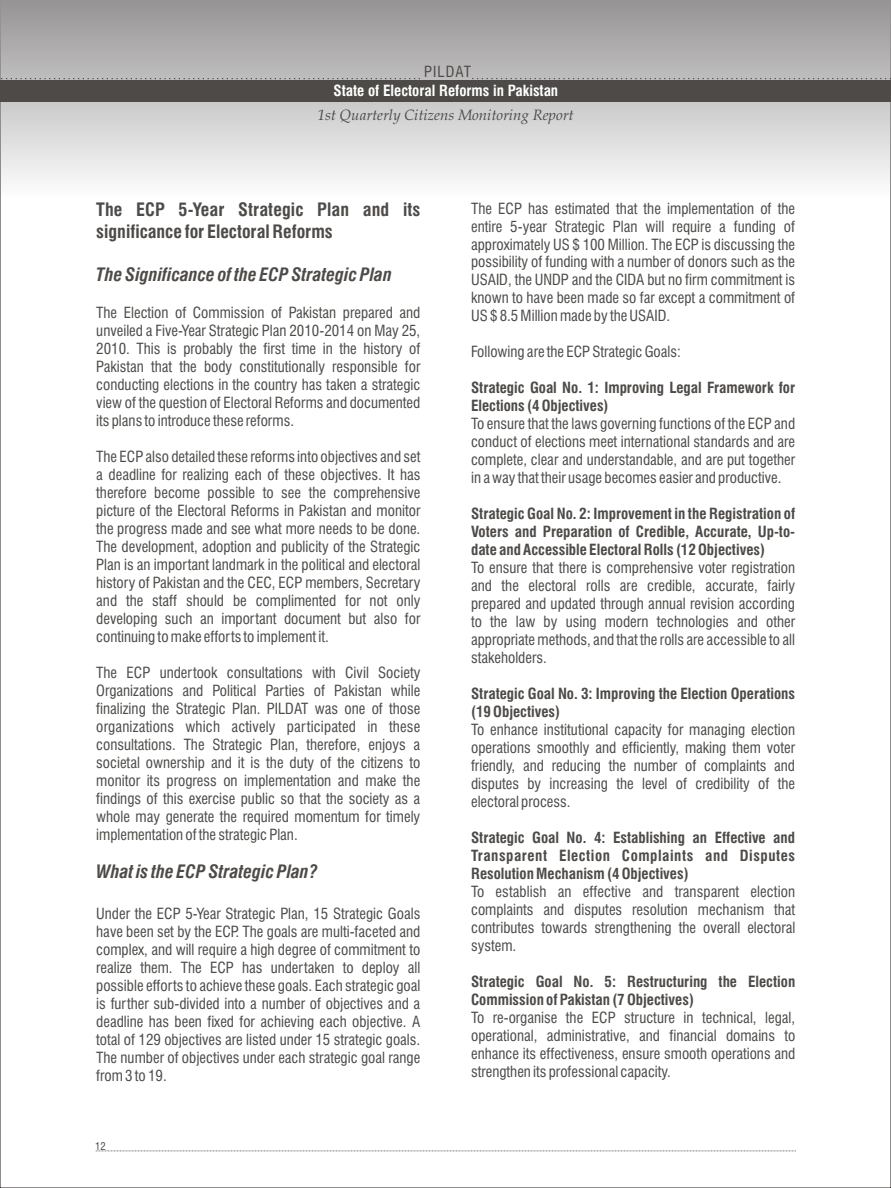
<style>
.page{position:relative;width:891px;height:1188px;background:#fff}
.page>*{position:absolute;margin:0;border:0;box-sizing:border-box;transform-origin:0 0}
.t1{font:700 18px/21.6px "Swis 721 Cn BT";color:#4d4a47}
.t2{font:italic 700 18px "Swis 721 Cn BT";color:#4d4a47}
.t3{font:15px/18px "Swis 721 Cn BT";color:#4d4a47;text-align:justify}
.t4{font:700 15px/18px "Swis 721 Cn BT";color:#4d4a47}
.t5{font:italic 15px "Book Antiqua";color:#4d4a47}
.t6{font:700 15px "Swis 721 Cn BT";color:#fff}
.t7{font:10.5px "Swis 721 Cn BT";color:#4d4a47}
</style>
<div class="page">
<svg style="left:95px;top:1151px;width:701px;height:1px"></svg>
<svg style="left:0;top:0;width:891px;height:197px"></svg>
<div style="left:0;top:80px;width:891px;height:22px;background:#4d4a47"></div>
<svg style="left:469px;top:78px;width:422px;height:1px"></svg>
<svg style="left:0;top:78px;width:420px;height:1px"></svg>
<p class="t3" style="left:424px;top:64px;width:48px">PILDAT</p>
<p class="t6" style="left:334px;top:85px;width:226px">State of Electoral Reforms in Pakistan</p>
<p class="t5" style="left:318px;top:110px;width:257px">1st Quarterly Citizens Monitoring Report</p>
<p class="t1" style="left:96px;top:201px;width:326px">The ECP 5-Year Strategic Plan and its significance for Electoral Reforms</p>
<p class="t2" style="left:96px;top:268px;width:297px">The Significance of the ECP Strategic Plan</p>
<p class="t3" style="left:96px;top:305px;width:326px">The Election of Commission of Pakistan prepared and unveiled a Five-Year Strategic Plan 2010-2014 on May 25, 2010. This is probably the first time in the history of Pakistan that the body constitutionally responsible for conducting elections in the country has taken a strategic view of the question of Electoral Reforms and documented its plans to introduce these reforms.</p>
<p class="t3" style="left:96px;top:449px;width:326px">The ECP also detailed these reforms into objectives and set a deadline for realizing each of these objectives. It has therefore become possible to see the comprehensive picture of the Electoral Reforms in Pakistan and monitor the progress made and see what more needs to be done.<br>The development, adoption and publicity of the Strategic Plan is an important landmark in the political and electoral history of Pakistan and the CEC, ECP members, Secretary and the staff should be complimented for not only developing such an important document but also for continuing to make efforts to implement it.</p>
<p class="t3" style="left:96px;top:665px;width:326px">The ECP undertook consultations with Civil Society Organizations and Political Parties of Pakistan while finalizing the Strategic Plan. PILDAT was one of those organizations which actively participated in these consultations. The Strategic Plan, therefore, enjoys a societal ownership and it is the duty of the citizens to monitor its progress on implementation and make the findings of this exercise public so that the society as a whole may generate the required momentum for timely implementation of the strategic Plan.</p>
<p class="t2" style="left:96px;top:865px;width:223px">What is the ECP Strategic Plan?</p>
<p class="t3" style="left:96px;top:906px;width:326px">Under the ECP 5-Year Strategic Plan, 15 Strategic Goals have been set by the ECP. The goals are multi-faceted and complex, and will require a high degree of commitment to realize them. The ECP has undertaken to deploy all possible efforts to achieve these goals. Each strategic goal is further sub-divided into a number of objectives and a deadline has been fixed for achieving each objective. A total of 129 objectives are listed under 15 strategic goals.<br>The number of objectives under each strategic goal range from 3 to 19.</p>
<p class="t7" style="left:95px;top:1142px;width:12px">12</p>
<p class="t3" style="left:471px;top:201px;width:326px">The ECP has estimated that the implementation of the entire 5-year Strategic Plan will require a funding of approximately US $ 100 Million. The ECP is discussing the possibility of funding with a number of donors such as the USAID, the UNDP and the CIDA but no firm commitment is known to have been made so far except a commitment of US $ 8.5 Million made by the USAID.</p>
<p class="t3" style="left:471px;top:344px;width:211px">Following are the ECP Strategic Goals:</p>
<p class="t4" style="left:471px;top:380px;width:326px">Strategic Goal No. 1: Improving Legal Framework for<br>Elections (4 Objectives)</p>
<p class="t3" style="left:471px;top:416px;width:326px">To ensure that the laws governing functions of the ECP and conduct of elections meet international standards and are complete, clear and understandable, and are put together in a way that their usage becomes easier and productive.</p>
<p class="t4" style="left:471px;top:506px;width:326px;text-align:justify">Strategic Goal No. 2: Improvement in the Registration of Voters and Preparation of Credible, Accurate, Up-to&shy;date and Accessible Electoral Rolls (12 Objectives)</p>
<p class="t3" style="left:471px;top:560px;width:326px">To ensure that there is comprehensive voter registration and the electoral rolls are credible, accurate, fairly prepared and updated through annual revision according to the law by using modern technologies and other appropriate methods, and that the rolls are accessible to all stakeholders.</p>
<p class="t4" style="left:471px;top:686px;width:326px">Strategic Goal No. 3: Improving the Election Operations (19 Objectives)</p>
<p class="t3" style="left:471px;top:722px;width:326px">To enhance institutional capacity for managing election operations smoothly and efficiently, making them voter friendly, and reducing the number of complaints and disputes by increasing the level of credibility of the electoral process.</p>
<p class="t4" style="left:471px;top:830px;width:326px;text-align:justify">Strategic Goal No. 4: Establishing an Effective and Transparent Election Complaints and Disputes Resolution Mechanism (4 Objectives)</p>
<p class="t3" style="left:471px;top:884px;width:326px">To establish an effective and transparent election complaints and disputes resolution mechanism that contributes towards strengthening the overall electoral system.</p>
<p class="t4" style="left:471px;top:974px;width:326px">Strategic Goal No. 5: Restructuring the Election<br>Commission of Pakistan (7 Objectives)</p>
<p class="t3" style="left:471px;top:1010px;width:326px">To re-organise the ECP structure in technical, legal, operational, administrative, and financial domains to enhance its effectiveness, ensure smooth operations and strengthen its professional capacity.</p>
</div>
